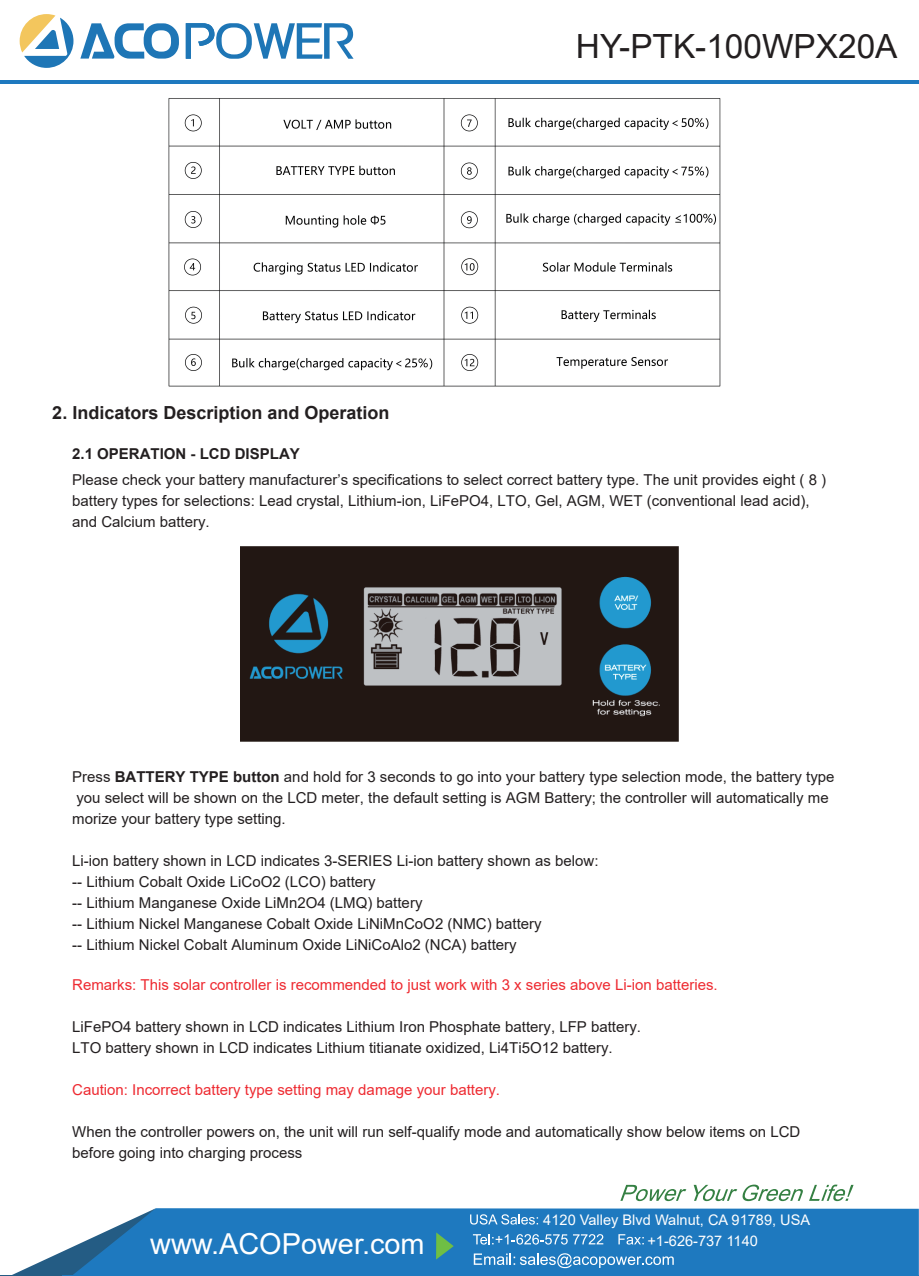
<style>
.page{position:relative;width:919px;height:1276px;background:#fff}
.page>*{position:absolute;margin:0;border:0;box-sizing:border-box;transform-origin:0 0}
.t1{font:33.3px "Arial";color:#231f20}
.t2{font:28.8px "Arial";color:#fff}
.t3{font:700 18px "Arial";color:#231f20}
.t4{font:15px/21px "Arial";color:#231f20}
.t5{font:15px "Arial";color:#ee2a31}
.t6{font:700 15px "Arial";color:#231f20}
.t7{font:14.55px/21.1px "Arial";color:#fff}
.s1{font-weight:700}
</style>
<div class="page">
<svg style="left:80px;top:23px;width:99px;height:36px"></svg>
<svg style="left:186px;top:23px;width:167px;height:36px"></svg>
<svg style="left:20px;top:14px;width:53px;height:54px"></svg>
<hr style="left:0;top:80px;width:918px;height:3px;background:#1e79bf">
<div style="left:156px;top:1208px;width:762px;height:67px;background:#1e79bf"></div>
<svg style="left:12px;top:1208px;width:144px;height:67px"></svg>
<svg style="left:436px;top:1232px;width:17px;height:27px"></svg>
<hr style="left:62px;top:1275px;width:856px;height:1px;background:#1e79bf">
<hr style="left:0;top:1275px;width:62px;height:1px;background:#245c84">
<svg style="left:473px;top:1253px;width:200px;height:15px;background:#5499ce"></svg>
<svg style="left:470px;top:1214px;width:68px;height:10px"></svg>
<svg style="left:473px;top:1234px;width:94px;height:10px"></svg>
<svg style="left:573px;top:1234px;width:30px;height:10px"></svg>
<svg style="left:618px;top:1234px;width:25px;height:10px"></svg>
<svg style="left:620px;top:1184px;width:66px;height:17px"></svg>
<svg style="left:693px;top:1184px;width:109px;height:17px"></svg>
<svg style="left:809px;top:1184px;width:44px;height:17px"></svg>
<img style="left:241px;top:546px;width:437px;height:196px">
<img style="left:168px;top:98px;width:553px;height:289px">
<p class="t3" style="left:52px;top:400px;width:339px">2. Indicators Description and Operation</p>
<h1 class="t1" style="left:576px;top:23px;width:323px">HY-PTK-100WPX20A</h1>
<p class="t6" style="left:72px;top:443px;width:229px">2.1 OPERATION - LCD DISPLAY</p>
<p class="t4" style="left:72px;top:469px;width:755px">Please check your battery manufacturer’s specifications to select correct battery type. The unit provides eight ( 8 ) battery types for selections: Lead crystal, Lithium-ion, LiFePO4, LTO, Gel, AGM, WET (conventional lead acid), and Calcium battery.</p>
<p class="t4" style="left:72px;top:766px;width:763px">Press <span class="s1">BATTERY TYPE button</span> and hold for 3 seconds to go into your battery type selection mode, the battery type you select will be shown on the LCD meter, the default setting is AGM Battery; the controller will automatically me morize your battery type setting.</p>
<p class="t4" style="left:72px;top:850px;width:528px">Li-ion battery shown in LCD indicates 3-SERIES Li-ion battery shown as below: -- Lithium Cobalt Oxide LiCoO2 (LCO) battery<br>-- Lithium Manganese Oxide LiMn2O4 (LMQ) battery<br>-- Lithium Nickel Manganese Cobalt Oxide LiNiMnCoO2 (NMC) battery<br>-- Lithium Nickel Cobalt Aluminum Oxide LiNiCoAlo2 (NCA) battery</p>
<p class="t5" style="left:72px;top:974px;width:647px">Remarks: This solar controller is recommended to just work with 3 x series above Li-ion batteries.</p>
<p class="t4" style="left:72px;top:1016px;width:570px">LiFePO4 battery shown in LCD indicates Lithium Iron Phosphate battery, LFP battery.<br>LTO battery shown in LCD indicates Lithium titianate oxidized, Li4Ti5O12 battery.</p>
<p class="t5" style="left:72px;top:1079px;width:429px">Caution: Incorrect battery type setting may damage your battery.</p>
<p class="t4" style="left:72px;top:1121px;width:729px">When the controller powers on, the unit will run self-qualify mode and automatically show below items on LCD before going into charging process</p>
<h2 class="t2" style="left:150px;top:1224px;width:276px">www.ACOPower.com</h2>
<p class="t7" style="left:647px;top:1208px;width:164px;text-indent:-104px">4120 Valley Blvd Walnut, CA 91789, USA +1-626-737 1140</p>
</div>
